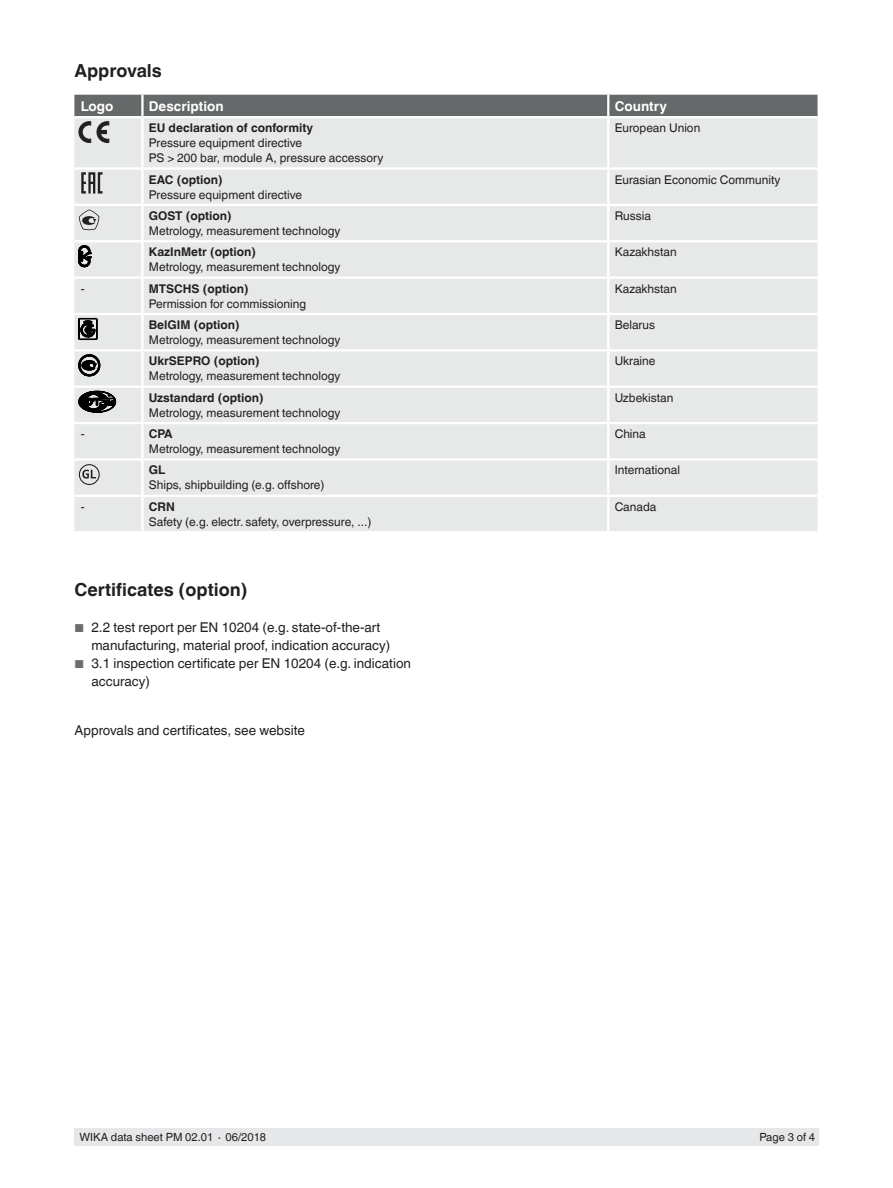
<style>
.page{position:relative;width:893px;height:1188px;background:#fff}
.page>*{position:absolute;margin:0;border:0;box-sizing:border-box;transform-origin:0 0}
.t1{font:700 18px "Helvetica World";color:#231f20}
.t2{font:13.5px/18px "Helvetica World";color:#231f20}
.t3{font:700 13.5px "Helvetica World";color:#fff}
.t4{font:12px/15px "Helvetica World";color:#231f20}
.t5{font:700 12px "Helvetica World";color:#231f20}
.t6{font:11.25px "Helvetica World";color:#231f20}
.s1{font-size:11.55px;color:#6c6d70}
</style>
<div class="page">
<div style="left:75px;top:1128px;width:744px;height:17px;background:#e6e7e9"></div>
<div style="left:74px;top:142px;width:744px;height:389px;background:#e7e9e8"></div>
<hr style="left:142px;top:167px;width:466px;height:3px;background:#fff">
<hr style="left:142px;top:204px;width:466px;height:2px;background:#fff">
<hr style="left:142px;top:240px;width:466px;height:2px;background:#fff">
<hr style="left:142px;top:422px;width:466px;height:2px;background:#fff">
<hr style="left:142px;top:458px;width:466px;height:3px;background:#fff">
<hr style="left:142px;top:495px;width:466px;height:2px;background:#fff">
<hr style="left:141px;top:242px;width:3px;height:34px;background:#fff">
<hr style="left:607px;top:242px;width:2px;height:34px;background:#fff">
<hr style="left:141px;top:315px;width:3px;height:34px;background:#fff">
<hr style="left:607px;top:315px;width:2px;height:34px;background:#fff">
<hr style="left:141px;top:424px;width:3px;height:34px;background:#fff">
<hr style="left:607px;top:424px;width:2px;height:34px;background:#fff">
<hr style="left:142px;top:349px;width:466px;height:2px;background:#fff">
<hr style="left:141px;top:351px;width:3px;height:35px;background:#fff">
<hr style="left:608px;top:349px;width:210px;height:2px;background:#fff">
<hr style="left:607px;top:351px;width:2px;height:35px;background:#fff">
<hr style="left:142px;top:386px;width:466px;height:2px;background:#fff">
<hr style="left:608px;top:386px;width:210px;height:2px;background:#fff">
<hr style="left:74px;top:349px;width:68px;height:2px;background:#fff">
<hr style="left:74px;top:386px;width:68px;height:2px;background:#fff">
<hr style="left:74px;top:313px;width:68px;height:2px;background:#fff">
<hr style="left:142px;top:313px;width:466px;height:2px;background:#fff">
<hr style="left:608px;top:313px;width:210px;height:2px;background:#fff">
<hr style="left:74px;top:276px;width:68px;height:3px;background:#fff">
<hr style="left:142px;top:276px;width:466px;height:3px;background:#fff">
<hr style="left:141px;top:279px;width:3px;height:34px;background:#fff">
<hr style="left:608px;top:276px;width:210px;height:3px;background:#fff">
<hr style="left:607px;top:279px;width:2px;height:34px;background:#fff">
<hr style="left:141px;top:388px;width:3px;height:34px;background:#fff">
<hr style="left:607px;top:388px;width:2px;height:34px;background:#fff">
<hr style="left:74px;top:167px;width:68px;height:3px;background:#fff">
<hr style="left:74px;top:240px;width:68px;height:2px;background:#fff">
<hr style="left:74px;top:422px;width:68px;height:2px;background:#fff">
<hr style="left:608px;top:167px;width:210px;height:3px;background:#fff">
<hr style="left:608px;top:240px;width:210px;height:2px;background:#fff">
<hr style="left:608px;top:422px;width:210px;height:2px;background:#fff">
<hr style="left:608px;top:204px;width:210px;height:2px;background:#fff">
<hr style="left:608px;top:458px;width:210px;height:3px;background:#fff">
<hr style="left:608px;top:495px;width:210px;height:2px;background:#fff">
<hr style="left:74px;top:204px;width:68px;height:2px;background:#fff">
<hr style="left:74px;top:458px;width:68px;height:3px;background:#fff">
<hr style="left:74px;top:495px;width:68px;height:2px;background:#fff">
<hr style="left:607px;top:118px;width:2px;height:49px;background:#fff">
<hr style="left:141px;top:118px;width:3px;height:49px;background:#fff">
<hr style="left:607px;top:170px;width:2px;height:34px;background:#fff">
<hr style="left:607px;top:206px;width:2px;height:34px;background:#fff">
<hr style="left:607px;top:461px;width:2px;height:34px;background:#fff">
<hr style="left:607px;top:497px;width:2px;height:34px;background:#fff">
<hr style="left:141px;top:170px;width:3px;height:34px;background:#fff">
<hr style="left:141px;top:206px;width:3px;height:34px;background:#fff">
<hr style="left:141px;top:461px;width:3px;height:34px;background:#fff">
<hr style="left:141px;top:497px;width:3px;height:34px;background:#fff">
<svg style="left:74px;top:95px;width:744px;height:47px;background:#acaeae"></svg>
<svg style="left:81px;top:172px;width:22px;height:22px"></svg>
<svg style="left:79px;top:209px;width:20px;height:22px"></svg>
<svg style="left:79px;top:246px;width:12px;height:21px"></svg>
<svg style="left:79px;top:318px;width:18px;height:22px"></svg>
<svg style="left:79px;top:355px;width:21px;height:21px"></svg>
<svg style="left:79px;top:391px;width:37px;height:22px"></svg>
<div style="left:79px;top:464px;width:21px;height:21px;border:1px solid #231f20;border-radius:50%"></div>
<svg style="left:82px;top:470px;width:14px;height:9px"></svg>
<h1 class="t1" style="left:74px;top:60px;width:89px">Approvals</h1>
<p class="t3" style="left:81px;top:98px;width:34px">Logo</p>
<p class="t3" style="left:149px;top:98px;width:76px">Description</p>
<p class="t3" style="left:615px;top:98px;width:54px">Country</p>
<p class="t5" style="left:149px;top:121px;width:166px">EU declaration of conformity</p>
<p class="t4" style="left:149px;top:135px;width:236px">Pressure equipment directive<br>PS &gt; 200 bar, module A, pressure accessory</p>
<p class="t4" style="left:615px;top:120px;width:87px">European Union</p>
<p class="t5" style="left:149px;top:172px;width:75px">EAC (option)</p>
<p class="t4" style="left:149px;top:187px;width:155px">Pressure equipment directive</p>
<p class="t4" style="left:615px;top:172px;width:167px">Eurasian Economic Community</p>
<p class="t5" style="left:149px;top:209px;width:84px">GOST (option)</p>
<p class="t4" style="left:149px;top:223px;width:193px">Metrology, measurement technology</p>
<p class="t4" style="left:615px;top:208px;width:38px">Russia</p>
<p class="t5" style="left:149px;top:245px;width:109px">KazInMetr (option)</p>
<p class="t4" style="left:149px;top:260px;width:193px">Metrology, measurement technology</p>
<p class="t4" style="left:615px;top:245px;width:64px">Kazakhstan</p>
<p class="t4" style="left:81px;top:281px;width:5px">-</p>
<p class="t5" style="left:149px;top:281px;width:101px">MTSCHS (option)</p>
<p class="t4" style="left:149px;top:296px;width:159px">Permission for commissioning</p>
<p class="t4" style="left:615px;top:281px;width:64px">Kazakhstan</p>
<p class="t5" style="left:149px;top:318px;width:92px">BelGIM (option)</p>
<p class="t4" style="left:149px;top:332px;width:193px">Metrology, measurement technology</p>
<p class="t4" style="left:615px;top:317px;width:42px">Belarus</p>
<p class="t5" style="left:149px;top:354px;width:112px">UkrSEPRO (option)</p>
<p class="t4" style="left:149px;top:369px;width:193px">Metrology, measurement technology</p>
<p class="t4" style="left:615px;top:354px;width:42px">Ukraine</p>
<p class="t5" style="left:149px;top:391px;width:116px">Uzstandard (option)</p>
<p class="t4" style="left:149px;top:405px;width:193px">Metrology, measurement technology</p>
<p class="t4" style="left:615px;top:390px;width:60px">Uzbekistan</p>
<p class="t4" style="left:81px;top:426px;width:5px">-</p>
<p class="t5" style="left:149px;top:427px;width:25px">CPA</p>
<p class="t4" style="left:149px;top:441px;width:193px">Metrology, measurement technology</p>
<p class="t4" style="left:615px;top:426px;width:33px">China</p>
<p class="t5" style="left:149px;top:463px;width:18px">GL</p>
<p class="t4" style="left:149px;top:478px;width:177px">Ships, shipbuilding (e.g. offshore)</p>
<p class="t4" style="left:615px;top:463px;width:67px">International</p>
<p class="t4" style="left:81px;top:499px;width:5px">-</p>
<p class="t5" style="left:149px;top:500px;width:27px">CRN</p>
<p class="t4" style="left:149px;top:514px;width:224px">Safety (e.g. electr. safety, overpressure, ...)</p>
<p class="t4" style="left:615px;top:499px;width:43px">Canada</p>
<h1 class="t1" style="left:74px;top:580px;width:175px">Certificates (option)</h1>
<p class="t2" style="left:91px;top:619px;width:300px;text-indent:-17px"><span class="s1">■</span> 2.2 test report per EN 10204 (e.g. state-of-the-art manufacturing, material proof, indication accuracy)</p>
<p class="t2" style="left:91px;top:655px;width:321px;text-indent:-17px"><span class="s1">■</span> 3.1 inspection certificate per EN 10204 (e.g. indication accuracy)</p>
<p class="t2" style="left:74px;top:721px;width:232px">Approvals and certificates, see website</p>
<p class="t6" style="left:80px;top:1131px;width:188px">WIKA data sheet PM 02.01 ∙ 06/2018</p>
<p class="t6" style="left:759px;top:1131px;width:57px">Page 3 of 4</p>
</div>
